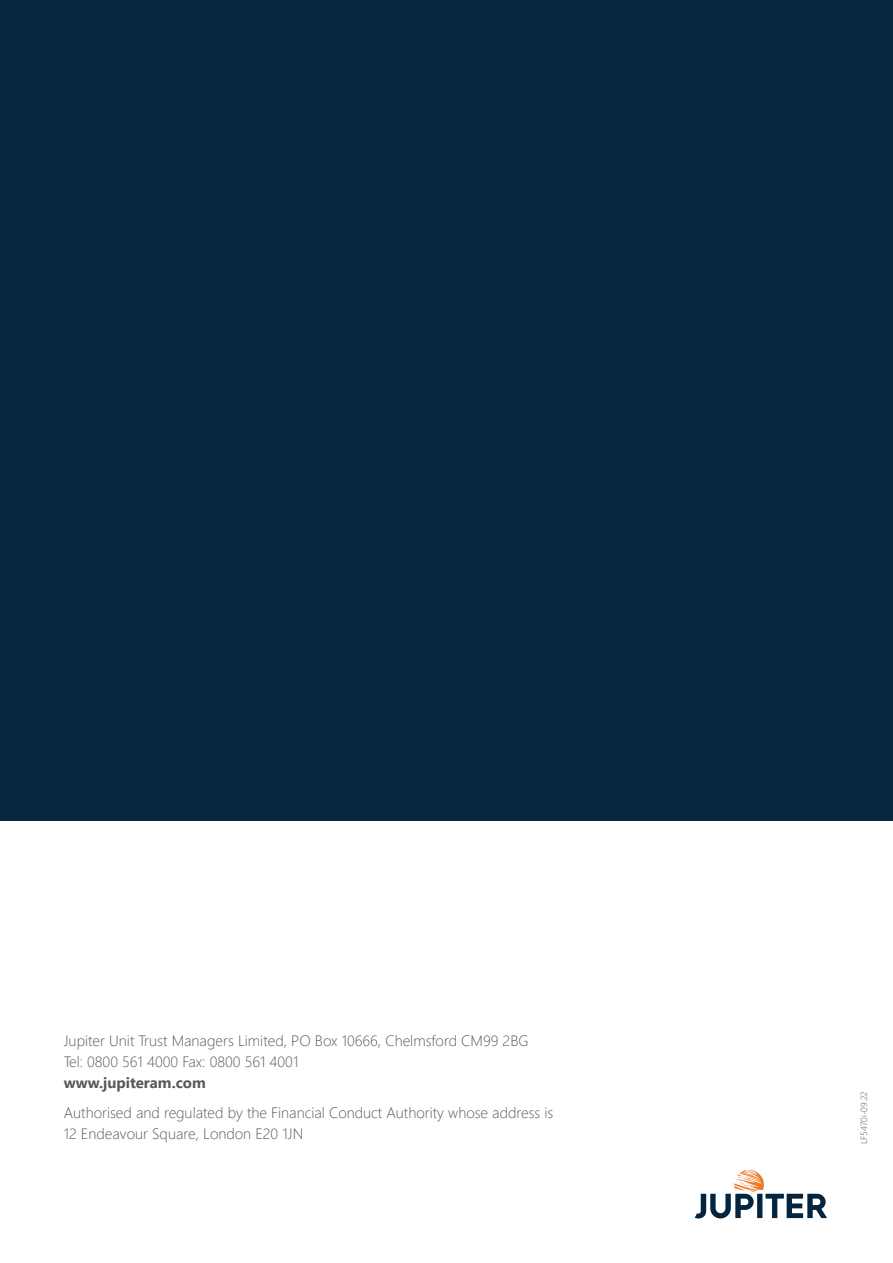
<style>
.page{position:relative;width:893px;height:1263px;background:#fff}
.page>*{position:absolute;margin:0;border:0;box-sizing:border-box;transform-origin:0 0}
.BodyTextNoSpace{font:300 15px "Segoe UI";color:#57585a}
.BodyTextBold{font:700 15px "Segoe UI";color:#57585a}
.t1{font:300 9px "Segoe UI";color:#57585a}
</style>
<div class="page">
<svg style="left:695px;top:1170px;width:132px;height:49px"></svg>
<div style="left:0;top:0;width:893px;height:820px;background:#09263f"></div>
<p class="BodyTextNoSpace" style="left:64px;top:1027px;width:466px">Jupiter Unit Trust Managers Limited, PO Box 10666, Chelmsford CM99 2BG</p>
<p class="BodyTextNoSpace" style="left:64px;top:1048px;width:236px">Tel: 0800 561 4000 Fax: 0800 561 4001</p>
<p class="BodyTextBold" style="left:64px;top:1069px;width:144px">www.jupiteram.com</p>
<p class="BodyTextNoSpace" style="left:64px;top:1098px;width:491px">Authorised and regulated by the Financial Conduct Authority whose address is</p>
<p class="BodyTextNoSpace" style="left:64px;top:1119px;width:241px">12 Endeavour Square, London E20 1JN</p>
<p class="t1" style="left:855px;top:1144px;width:54px;rotate:-90deg">LF5470i-09.22</p>
</div>
